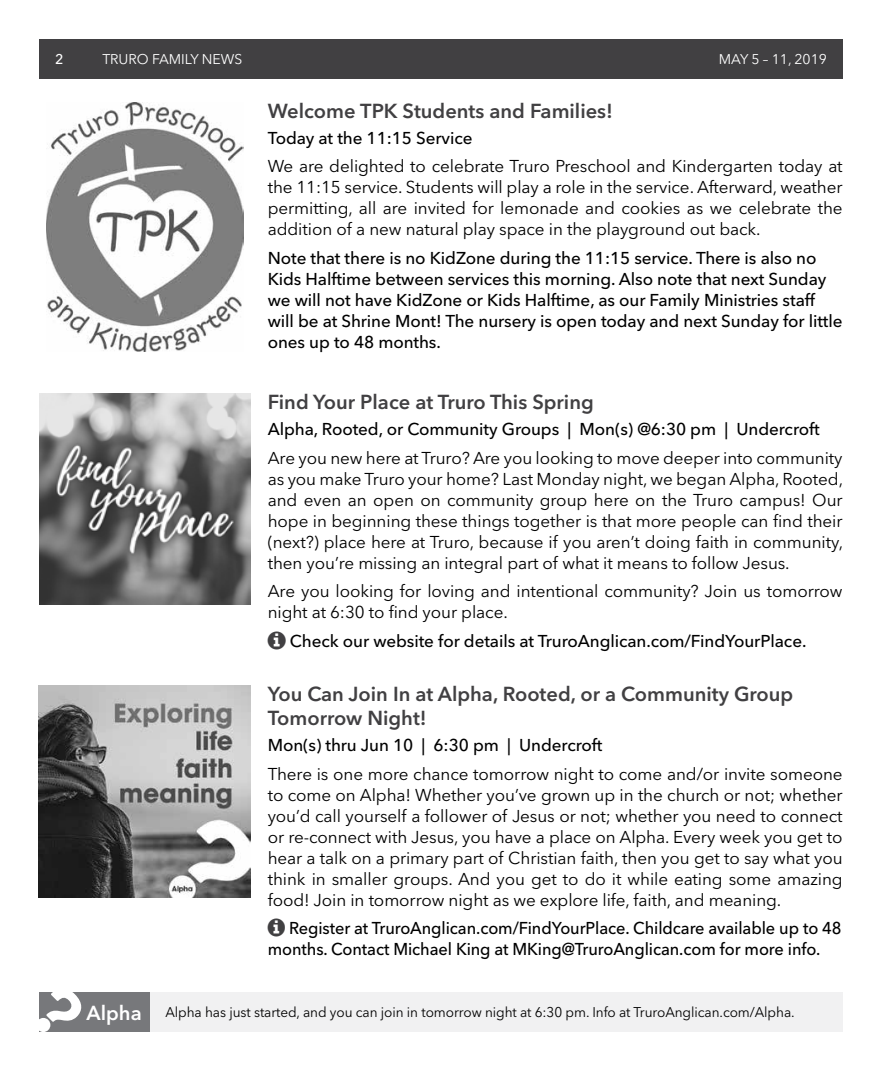
<style>
.page{position:relative;width:882px;height:1071px;background:#fff}
.page>*{position:absolute;margin:0;border:0;box-sizing:border-box;transform-origin:0 0}
.t1{font:600 20.12px/24.5px "Avenir Next LT Pro";color:#414042}
.t2{font:17.15px/21px "Avenir Next LT Pro";letter-spacing:-.005em;color:#000;text-align:justify}
.t3{font:500 17.15px/21px "Avenir Next LT Pro";letter-spacing:-.005em;color:#000}
.t4{font:500 17.15px/21px "Avenir Next LT Pro";letter-spacing:-.005em;color:#000;scale:.96 1}
.t5{font:14px "Avenir Next LT Pro";letter-spacing:-.005em;color:#000}
.t6{font:14px "Avenir Next LT Pro";letter-spacing:-.005em;color:#fff}
.t7{font:500 14px "Avenir Next LT Pro";color:#fff}
.s1{font-weight:600;font-size:20.12px;color:#fff}
</style>
<div class="page">
<div style="left:39px;top:39px;width:804px;height:40px;background:#414042"></div>
<div style="left:39px;top:992px;width:111px;height:40px;background:#77787b"></div>
<svg style="left:39px;top:992px;width:42px;height:40px"></svg>
<div style="left:150px;top:992px;width:693px;height:40px;background:#f1f1f2"></div>
<img style="left:39px;top:394px;width:211px;height:211px">
<img style="left:39px;top:686px;width:211px;height:211px">
<img style="left:46px;top:102px;width:197px;height:250px">
<p class="t7" style="left:55px;top:51px;width:10px">2</p>
<p class="t6" style="left:102px;top:51px;width:141px">TRURO FAMILY NEWS</p>
<p class="t6" style="left:719px;top:51px;width:110px">MAY 5 – 11, 2019</p>
<p class="t1" style="left:268px;top:98px;width:347px">Welcome TPK Students and Families!</p>
<p class="t3" style="left:268px;top:127px;width:206px">Today at the 11:15 Service</p>
<p class="t2" style="left:268px;top:156px;width:576px">We are delighted to celebrate Truro Preschool and Kindergarten today at the 11:15 service. Students will play a role in the service. Afterward, weather permitting, all are invited for lemonade and cookies as we celebrate the addition of a new natural play space in the playground out back.</p>
<p class="t3" style="left:268px;top:247px;width:576px">Note that there is no KidZone during the 11:15 service. There is also no Kids Halftime between services this morning. Also note that next Sunday we will not have KidZone or Kids Halftime, as our Family Ministries staff will be at Shrine Mont! The nursery is open today and next Sunday for little ones up to 48 months.</p>
<p class="t1" style="left:268px;top:389px;width:328px">Find Your Place at Truro This Spring</p>
<p class="t3" style="left:268px;top:418px;width:553px">Alpha, Rooted, or Community Groups | Mon(s) @6:30 pm | Undercroft</p>
<p class="t2" style="left:268px;top:447px;width:577px">Are you new here at Truro? Are you looking to move deeper into community as you make Truro your home? Last Monday night, we began Alpha, Rooted, and even an open on community group here on the Truro campus! Our hope in beginning these things together is that more people can find their (next?) place here at Truro, because if you aren’t doing faith in community, then you’re missing an integral part of what it means to follow Jesus.</p>
<p class="t2" style="left:268px;top:581px;width:576px">Are you looking for loving and intentional community? Join us tomorrow night at 6:30 to find your place.</p>
<p class="t3" style="left:290px;top:630px;width:518px">Check our website for details at TruroAnglican.com/FindYourPlace.</p>
<p class="t1" style="left:268px;top:681px;width:527px">You Can Join In at Alpha, Rooted, or a Community Group<br>Tomorrow Night!</p>
<p class="t3" style="left:268px;top:735px;width:336px">Mon(s) thru Jun 10 | 6:30 pm | Undercroft</p>
<p class="t2" style="left:268px;top:763px;width:576px">There is one more chance tomorrow night to come and/or invite someone to come on Alpha! Whether you’ve grown up in the church or not; whether you’d call yourself a follower of Jesus or not; whether you need to connect or re-connect with Jesus, you have a place on Alpha. Every week you get to hear a talk on a primary part of Christian faith, then you get to say what you think in smaller groups. And you get to do it while eating some amazing food! Join in tomorrow night as we explore life, faith, and meaning.</p>
<p class="t4" style="left:268px;top:918px;width:599px;text-indent:21px">Register at TruroAnglican.com/FindYourPlace. Childcare available up to 48 months. Contact Michael King at MKing@TruroAnglican.com for more info.</p>
<p class="t5" style="left:87px;top:1004px;width:710px"><span class="s1">Alpha</span> Alpha has just started, and you can join in tomorrow night at 6:30 pm. Info at TruroAnglican.com/Alpha.</p>
</div>
